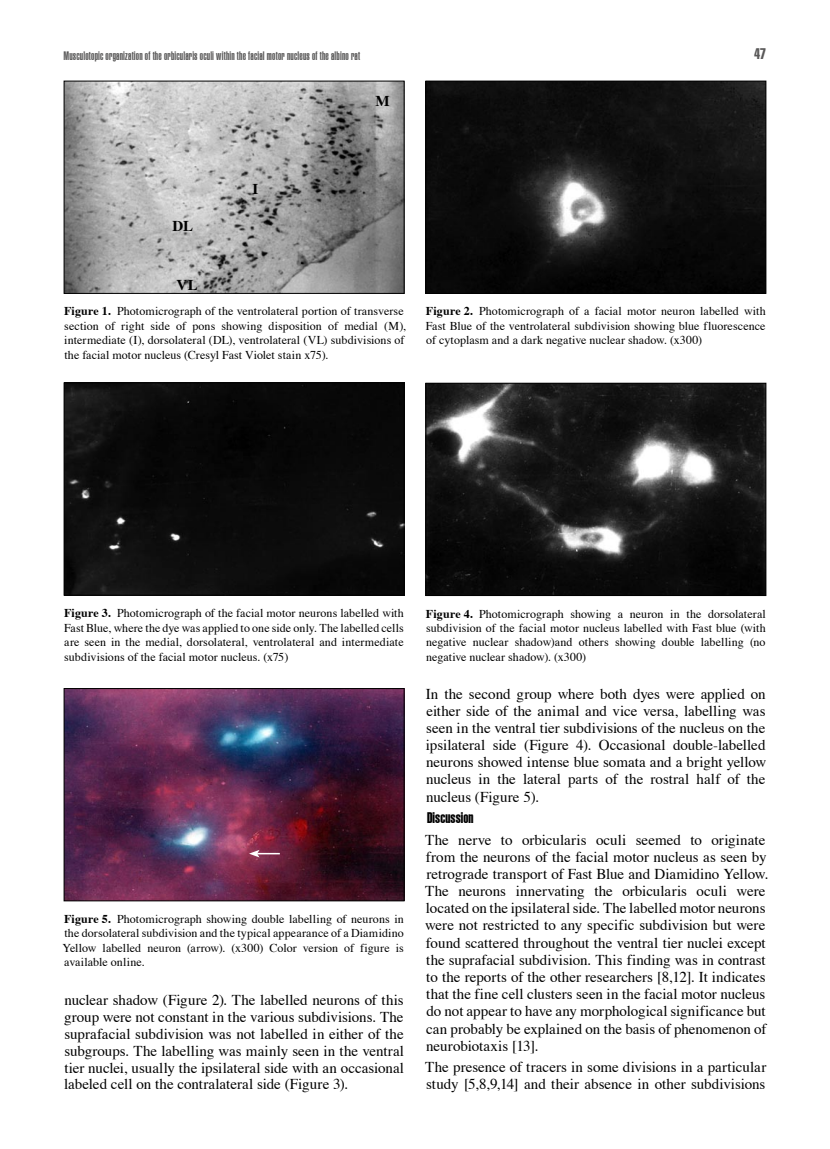
<style>
.page{position:relative;width:830px;height:1149px;background:#fff}
.page>*{position:absolute;margin:0;border:0;box-sizing:border-box;transform-origin:0 0}
.t1{font:15px/17.1px "Times";color:#000;text-align:justify}
.t2{font:15px "Helvetica Compressed Extra";letter-spacing:.005em;color:#000}
.t3{font:700 15px "Times";color:#000}
.t4{font:15px "Helvetica Compressed Extra";color:#595858}
.t5{font:12px/14.4px "Times";letter-spacing:.005em;color:#000;text-align:justify}
.t6{font:12px "Helvetica Compressed Ultra";letter-spacing:.015em;color:#595858}
.s1{font-weight:700}
</style>
<div class="page">
<img style="left:427px;top:83px;width:336px;height:208px">
<div style="left:425px;top:81px;width:340px;height:212px;border:1px solid #000"></div>
<img style="left:66px;top:384px;width:336px;height:209px">
<div style="left:64px;top:382px;width:340px;height:213px;border:1px solid #000"></div>
<img style="left:427px;top:385px;width:336px;height:208px">
<div style="left:425px;top:383px;width:340px;height:212px;border:1px solid #000"></div>
<img style="left:66px;top:690px;width:336px;height:208px">
<div style="left:64px;top:688px;width:340px;height:212px;border:1px solid #000"></div>
<hr style="left:257px;top:852px;width:23px;height:2px;background:#fff">
<svg style="left:249px;top:849px;width:10px;height:8px"></svg>
<img style="left:66px;top:83px;width:336px;height:208px">
<p class="t6" style="left:63px;top:48px;width:298px">Musculotopic organization of the orbicularis oculi within the facial motor nucleus of the albino rat</p>
<p class="t4" style="left:754px;top:44px;width:13px">47</p>
<p class="t3" style="left:375px;top:86px;width:16px">M</p>
<p class="t3" style="left:172px;top:211px;width:22px">DL</p>
<p class="t3" style="left:176px;top:270px;width:23px">VL</p>
<p class="t3" style="left:252px;top:174px;width:7px">I</p>
<p class="t5" style="left:64px;top:303px;width:343px;text-align:left"><span class="s1">Figure 1.</span> Photomicrograph of the ventrolateral portion of transverse section of right side of pons showing disposition of medial (M), intermediate (I), dorsolateral (DL), ventrolateral (VL) subdivisions of the facial motor nucleus (Cresyl Fast Violet stain x75).</p>
<p class="t5" style="left:425px;top:303px;width:341px"><span class="s1">Figure 2.</span> Photomicrograph of a facial motor neuron labelled with Fast Blue of the ventrolateral subdivision showing blue fluorescence of cytoplasm and a dark negative nuclear shadow. (x300)</p>
<p class="t5" style="left:64px;top:604px;width:341px"><span class="s1">Figure 3.</span> Photomicrograph of the facial motor neurons labelled with Fast Blue, where the dye was applied to one side only. The labelled cells are seen in the medial, dorsolateral, ventrolateral and intermediate subdivisions of the facial motor nucleus. (x75)</p>
<p class="t5" style="left:425px;top:605px;width:341px"><span class="s1">Figure 4.</span> Photomicrograph showing a neuron in the dorsolateral subdivision of the facial motor nucleus labelled with Fast blue (with negative nuclear shadow)and others showing double labelling (no negative nuclear shadow). (x300)</p>
<p class="t5" style="left:62px;top:910px;width:343px"><span class="s1">Figure 5.</span> Photomicrograph showing double labelling of neurons in the dorsolateral subdivision and the typical appearance of a Diamidino Yellow labelled neuron (arrow). (x300) Color version of figure is available online.</p>
<p class="t1" style="left:64px;top:989px;width:341px">nuclear shadow (Figure 2). The labelled neurons of this group were not constant in the various subdivisions. The suprafacial subdivision was not labelled in either of the subgroups. The labelling was mainly seen in the ventral tier nuclei, usually the ipsilateral side with an occasional labeled cell on the contralateral side (Figure 3).</p>
<p class="t1" style="left:425px;top:683px;width:342px">In the second group where both dyes were applied on either side of the animal and vice versa, labelling was seen in the ventral tier subdivisions of the nucleus on the ipsilateral side (Figure 4). Occasional double-labelled neurons showed intense blue somata and a bright yellow nucleus in the lateral parts of the rostral half of the nucleus (Figure 5).</p>
<p class="t2" style="left:427px;top:808px;width:48px">Discussion</p>
<p class="t1" style="left:425px;top:829px;width:344px;text-align:left">The nerve to orbicularis oculi seemed to originate from the neurons of the facial motor nucleus as seen by retrograde transport of Fast Blue and Diamidino Yellow.<br>The neurons innervating the orbicularis oculi were located on the ipsilateral side. The labelled motor neurons were not restricted to any specific subdivision but were found scattered throughout the ventral tier nuclei except the suprafacial subdivision. This finding was in contrast to the reports of the other researchers [8,12]. It indicates that the fine cell clusters seen in the facial motor nucleus do not appear to have any morphological significance but can probably be explained on the basis of phenomenon of neurobiotaxis [13].</p>
<p class="t1" style="left:425px;top:1056px;width:342px">The presence of tracers in some divisions in a particular study [5,8,9,14] and their absence in other subdivisions</p>
</div>
